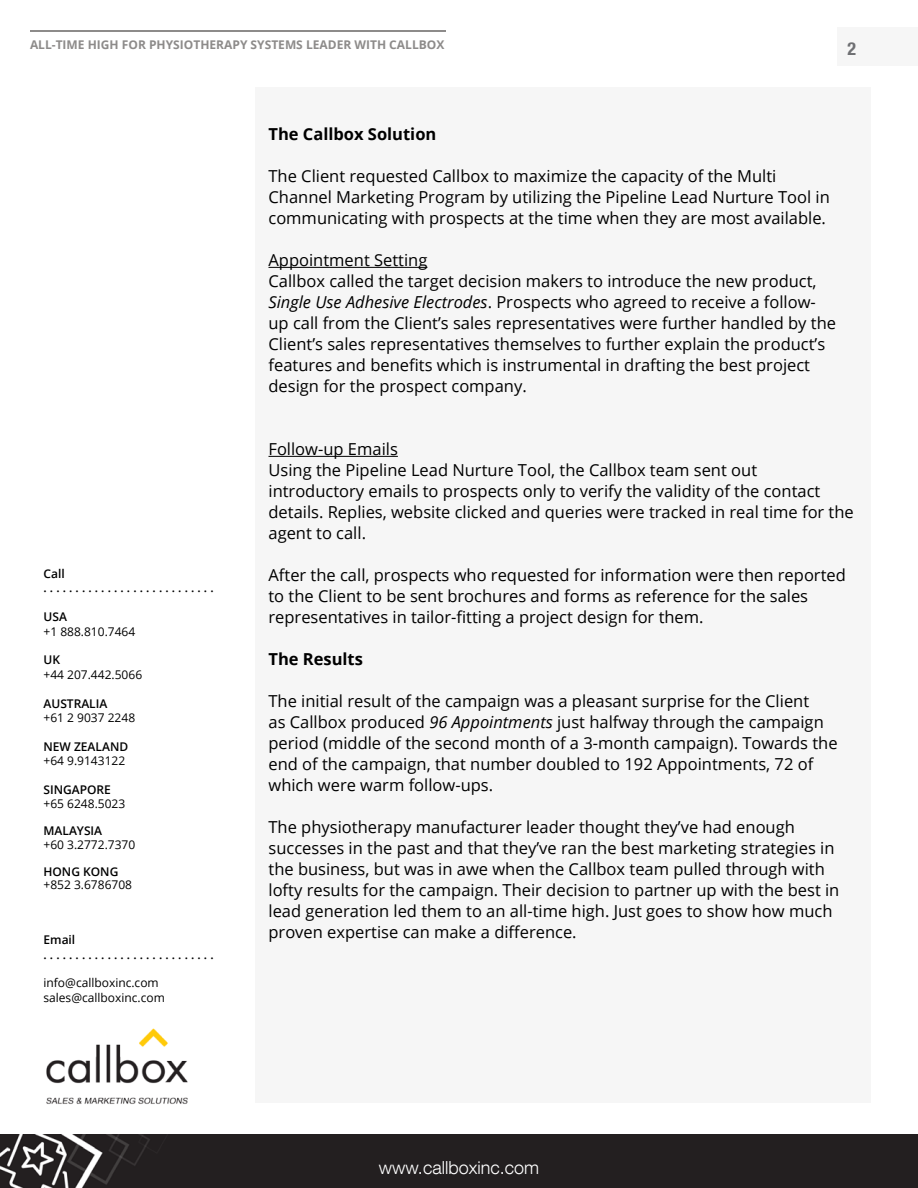
<style>
.page{position:relative;width:918px;height:1188px;background:#fff}
.page>*{position:absolute;margin:0;border:0;box-sizing:border-box;transform-origin:0 0}
.t1{font:300 18px "Helvetica Neue LT Com";color:#fff}
.t2{font:700 condensed 18px "Helvetica Neue LT Com";color:#6f7073}
.t3{font:16.5px/21px "Open Sans";color:#000}
.t4{font:700 16.5px "Open Sans";color:#000}
.t5{font:12px/14.4px "Open Sans";color:#000}
.t6{font:600 12px/14.4px "Open Sans";color:#000}
.t7{font:700 12px "Open Sans";color:#8d8b8a}
.s1{font-style:italic}
</style>
<div class="page">
<div style="left:837px;top:27px;width:81px;height:39px;background:#f6f6f6"></div>
<div style="left:0;top:1135px;width:918px;height:53px;background:#231f20"></div>
<div style="left:255px;top:87px;width:616px;height:1015px;background:#f6f6f6"></div>
<hr style="left:30px;top:30px;width:416px;height:2px;background:#8d8b8a">
<img style="left:46px;top:1028px;width:142px;height:76px">
<hr style="left:268px;top:267px;width:159px;height:1px;background:#000">
<hr style="left:268px;top:456px;width:130px;height:1px;background:#000">
<p class="t7" style="left:30px;top:36px;width:416px">ALL-TIME HIGH FOR PHYSIOTH ERAPY SYSTEMS LEADER WITH CALLBOX</p>
<p class="t2" style="left:848px;top:38px;width:10px">2</p>
<p class="t4" style="left:268px;top:122px;width:169px">THE CALLBOX SOLUTION</p>
<p class="t3" style="left:268px;top:165px;width:563px">The Client requested Callbox to maximize the capacity of the Multi<br>Channel Marketing Program by utilizing the Pipeline Lead Nurture Tool in communicating with prospects at the time when they are most available.</p>
<p class="t3" style="left:268px;top:249px;width:569px">Appointment Setting<br>Callbox called the target decision makers to introduce the new product, <span class="s1">Single Use Adhesive Electrodes</span>. Prospects who agreed to receive a follow&shy;up call from the Client’s sales representatives were further handled by the Client’s sales representatives themselves to further explain the product’s features and benefits which is instrumental in drafting the best project design for the prospect company.</p>
<p class="t6" style="left:44px;top:566px;width:172px">Call<br>. . . . . . . . . . . . . . . . . . . . . . . . . . .</p>
<p class="t6" style="left:44px;top:609px;width:25px">USA</p>
<p class="t5" style="left:44px;top:624px;width:93px">+1 888.810.7464</p>
<p class="t6" style="left:44px;top:653px;width:18px">UK</p>
<p class="t5" style="left:44px;top:667px;width:100px">+44 207.442.5066</p>
<p class="t6" style="left:44px;top:696px;width:65px">AUSTRALIA</p>
<p class="t5" style="left:44px;top:710px;width:93px">+61 2 9037 2248</p>
<p class="t6" style="left:44px;top:739px;width:86px">NEW ZEALAND</p>
<p class="t5" style="left:44px;top:753px;width:83px">+64 9.9143122</p>
<p class="t6" style="left:44px;top:782px;width:69px">SINGAPORE</p>
<p class="t5" style="left:44px;top:797px;width:83px">+65 6248.5023</p>
<p class="t6" style="left:44px;top:824px;width:60px">MALAYSIA</p>
<p class="t5" style="left:44px;top:837px;width:93px">+60 3.2772.7370</p>
<p class="t6" style="left:44px;top:864px;width:76px">HONG KONG</p>
<p class="t5" style="left:44px;top:878px;width:90px">+852 3.6786708</p>
<p class="t6" style="left:44px;top:932px;width:172px">Email<br>. . . . . . . . . . . . . . . . . . . . . . . . . . .</p>
<p class="t5" style="left:44px;top:976px;width:123px">info@callboxinc.com sales@callboxinc.com</p>
<p class="t3" style="left:268px;top:438px;width:587px">Follow-up Emails<br>Using the Pipeline Lead Nurture Tool, the Callbox team sent out introductory emails to prospects only to verify the validity of the contact details. Replies, website clicked and queries were tracked in real time for the agent to call.</p>
<p class="t3" style="left:268px;top:564px;width:579px">After the call, prospects who requested for information were then reported to the Client to be sent brochures and forms as reference for the sales representatives in tailor-fitting a project design for them.</p>
<p class="t4" style="left:268px;top:648px;width:96px">THE RESULTS</p>
<p class="t3" style="left:268px;top:690px;width:571px">The initial result of the campaign was a pleasant surprise for the Client<br>as Callbox produced <span class="s1">96 Appointments</span> just halfway through the campaign period (middle of the second month of a 3-month campaign). Towards the end of the campaign, that number doubled to 192 Appointments, 72 of which were warm follow-ups.</p>
<p class="t3" style="left:269px;top:816px;width:572px">The physiotherapy manufacturer leader thought they’ve had enough successes in the past and that they’ve ran the best marketing strategies in the business, but was in awe when the Callbox team pulled through with lofty results for the campaign. Their decision to partner up with the best in lead generation led them to an all-time high. Just goes to show how much proven expertise can make a difference.</p>
<p class="t1" style="left:379px;top:1156px;width:162px">www.callboxinc.com</p>
</div>
